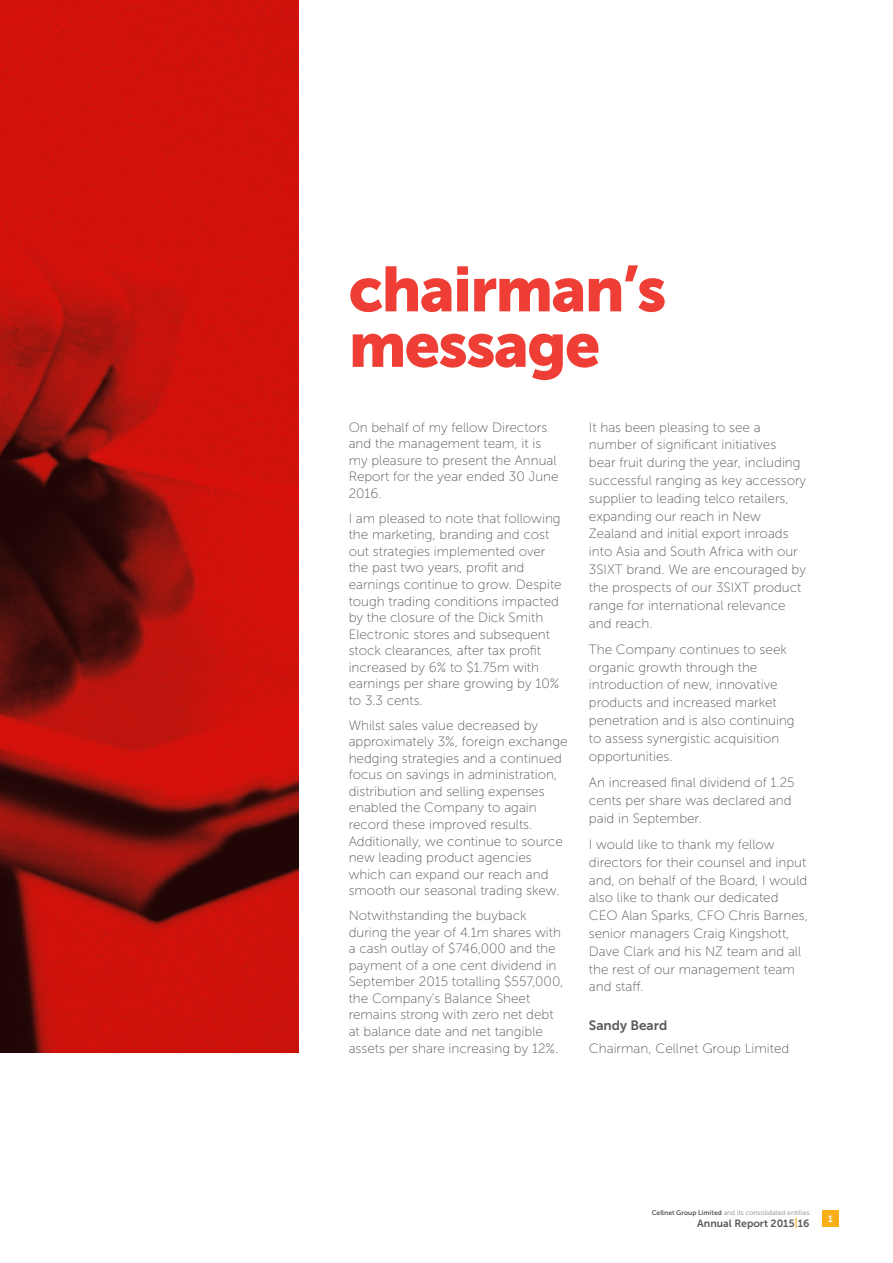
<style>
.page{position:relative;width:893px;height:1263px;background:#fff}
.page>*{position:absolute;margin:0;border:0;box-sizing:border-box;transform-origin:0 0}
.t1{font:63px/55.5px "Museo Sans 900";letter-spacing:-.03em;color:#ee3e35}
.t2{font:13.5px/16.5px "Museo Sans 100";color:#5c5958}
.t3{font:13.5px "Museo Sans 700";color:#5c5958}
.t4{font:10.5px "Museo Sans 700";color:#5c5958}
.t5{font:9.3px "Museo Sans 700";color:#fff}
.t6{font:6.75px "Museo Sans 300";color:#8a8788}
.s1{font-family:"Museo Sans 700";color:#5c5958}
.s2{color:#faaf18}
</style>
<div class="page">
<div style="left:822px;top:1210px;width:17px;height:17px;background:#faaf18"></div>
<img style="left:0;top:0;width:299px;height:1052px">
<p class="t1" style="left:349px;top:261px;width:319px">chairman’s message</p>
<p class="t2" style="left:349px;top:419px;width:211px">On behalf of my fellow Directors and the management team, it is my pleasure to present the Annual<br>Report for the year ended 30 June<br>2016.</p>
<p class="t2" style="left:349px;top:510px;width:215px">I am pleased to note that following the marketing, branding and cost out strategies implemented over the past two years, profit and earnings continue to grow. Despite tough trading conditions impacted by the closure of the Dick Smith<br>Electronic stores and subsequent stock clearances, after tax profit increased by 6% to $1.75m with earnings per share growing by 10% to 3.3 cents.</p>
<p class="t2" style="left:349px;top:717px;width:220px">Whilst sales value decreased by approximately 3%, foreign exchange hedging strategies and a continued focus on savings in administration, distribution and selling expenses enabled the Company to again record these improved results.<br>Additionally, we continue to source new leading product agencies which can expand our reach and smooth our seasonal trading skew.</p>
<p class="t2" style="left:349px;top:907px;width:216px">Notwithstanding the buyback during the year of 4.1m shares with a cash outlay of $746,000 and the payment of a one cent dividend in<br>September 2015 totalling $557,000, the Company’s Balance Sheet remains strong with zero net debt at balance date and net tangible assets per share increasing by 12%.</p>
<p class="t2" style="left:589px;top:418px;width:219px;line-height:17.9px">It has been pleasing to see a number of significant initiatives bear fruit during the year, including successful ranging as key accessory supplier to leading telco retailers, expanding our reach in New<br>Zealand and initial export inroads into Asia and South Africa with our<br>3SIXT brand. We are encouraged by the prospects of our 3SIXT product range for international relevance and reach.</p>
<p class="t2" style="left:589px;top:640px;width:207px;line-height:17.9px">The Company continues to seek organic growth through the introduction of new, innovative products and increased market penetration and is also continuing to assess synergistic acquisition opportunities.</p>
<p class="t2" style="left:589px;top:773px;width:207px;line-height:17.9px">An increased final dividend of 1.25 cents per share was declared and paid in September.</p>
<p class="t2" style="left:589px;top:835px;width:220px;line-height:17.9px">I would like to thank my fellow directors for their counsel and input and, on behalf of the Board, I would also like to thank our dedicated<br>CEO Alan Sparks, CFO Chris Barnes, senior managers Craig Kingshott,<br>Dave Clark and his NZ team and all the rest of our management team and staff.</p>
<p class="t3" style="left:589px;top:1018px;width:80px">Sandy Beard</p>
<p class="t2" style="left:589px;top:1040px;width:202px">Chairman, Cellnet Group Limited</p>
<p class="t6" style="left:652px;top:1209px;width:159px"><span class="s1">Cellnet Group Limited</span> and its consolidated entities</p>
<p class="t4" style="left:697px;top:1217px;width:114px">Annual Report 2015<span class="s2">|</span>16</p>
<p class="t5" style="left:828px;top:1214px;width:6px">1</p>
</div>
